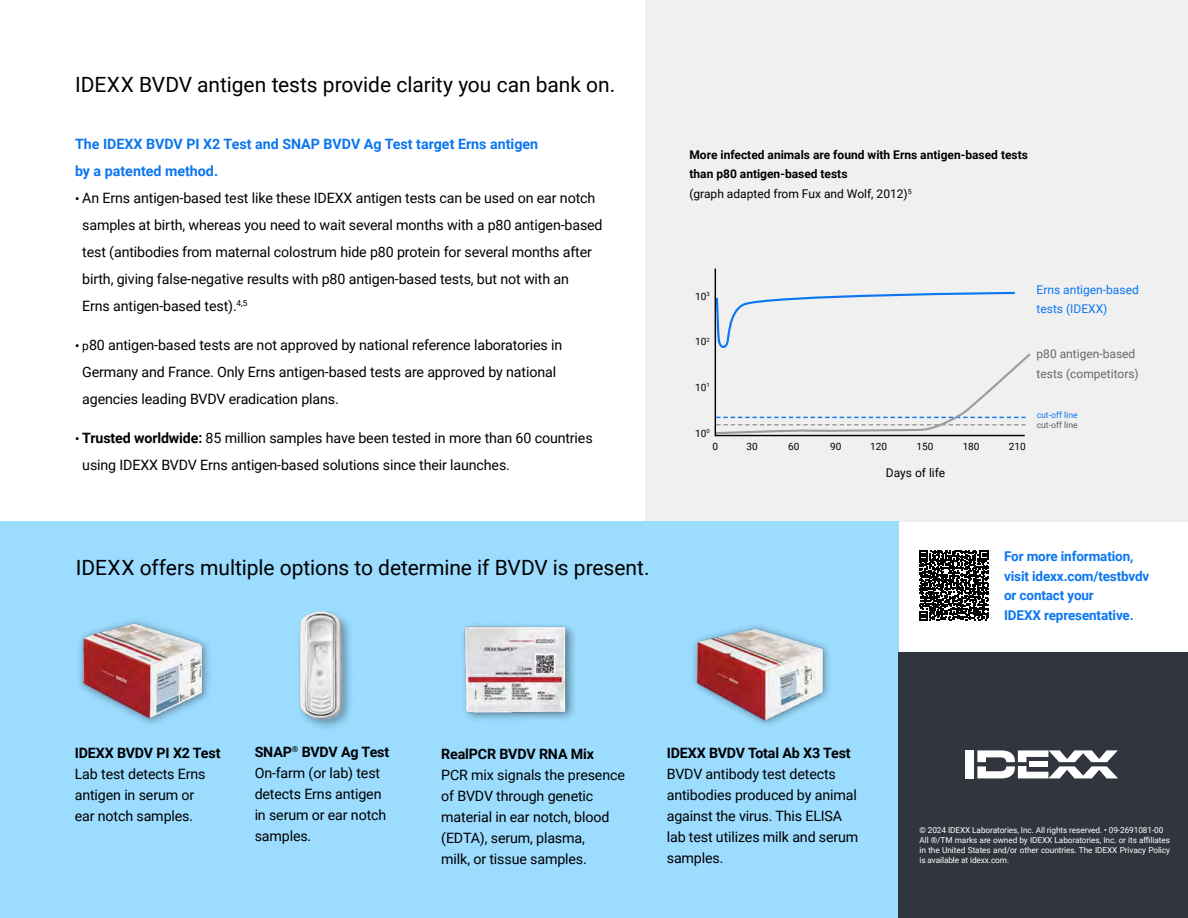
<style>
.page{position:relative;width:1188px;height:918px;background:#fff}
.page>*{position:absolute;margin:0;border:0;box-sizing:border-box;transform-origin:0 0}
.Body{font:21px "Roboto";color:#000}
.t1{font:14.25px/21px "Roboto";letter-spacing:-.01em;color:#000}
.t2{font:700 14.25px/27px "Roboto";color:#0b76f0}
.t3{font:700 13.5px/19.5px "Roboto";letter-spacing:-.01em;color:#0b76f0}
.t4{font:700 12px/19.5px "Roboto";color:#000}
.t5{font:12px "Roboto";color:#000}
.t6{font:12px/19.5px "Roboto";color:#64686d}
.t7{font:12px/19.5px "Roboto";color:#0b76f0}
.t8{font:10.05px "Roboto";color:#000}
.t9{font:8.55px/10.4px "Roboto";color:#0b76f0}
.t10{font:8.25px/9.9px "Roboto";letter-spacing:-.01em;color:#fff}
.s1{font-weight:700;font-size:12px}
.s2{font-size:12px}
.s3{font-weight:700}
.s4{color:#5a5d64}
</style>
<div class="page">
<div style="left:645px;top:0;width:543px;height:521px;background:#f0f0f0"></div>
<div style="left:0;top:521px;width:898px;height:397px;background:#9cdcff"></div>
<div style="left:460px;top:622px;width:117px;height:101px;background:#000;opacity:.45"></div>
<img style="left:460px;top:622px;width:111px;height:94px">
<div style="left:898px;top:652px;width:290px;height:266px;background:#31353d"></div>
<div style="left:965px;top:750px;width:9px;height:28px;background:#fff"></div>
<svg style="left:977px;top:750px;width:141px;height:28px"></svg>
<div style="left:75px;top:617px;width:137px;height:111px;background:#000;opacity:.45"></div>
<img style="left:76px;top:617px;width:131px;height:106px">
<svg style="left:714px;top:268px;width:311px;height:169px"></svg>
<svg style="left:714px;top:291px;width:317px;height:144px"></svg>
<img style="left:693px;top:625px;width:136px;height:100px">
<div style="left:296px;top:609px;width:58px;height:123px;background:#000;opacity:.35"></div>
<img style="left:298px;top:609px;width:46px;height:111px">
<svg style="left:919px;top:550px;width:70px;height:70px"></svg>
<p class="Body" style="left:75px;top:70px;width:542px">IDEXX BVDV antigen tests provide clarity you can bank on.</p>
<p class="t2" style="left:75px;top:130px;width:465px">The IDEXX BVDV PI X2 Test and SNAP BVDV Ag Test target Erns antigen by a patented method.</p>
<p class="t1" style="left:82px;top:184px;width:522px;line-height:27px;text-indent:-7px"><span class="s1">•</span> An Erns antigen-based test like these IDEXX antigen tests can be used on ear notch samples at birth, whereas you need to wait several months with a p80 antigen-based test (antibodies from maternal colostrum hide p80 protein for several months after birth, giving false-negative results with p80 antigen-based tests, but not with an<br>Erns antigen-based test).<sup>4,5</sup></p>
<p class="t1" style="left:82px;top:331px;width:482px;line-height:27px;text-indent:-7px"><span class="s1">•</span> <span class="s2">p</span>80 antigen-based tests are not approved by national reference laboratories in<br>Germany and France. Only Erns antigen-based tests are approved by national agencies leading BVDV eradication plans.</p>
<p class="t1" style="left:82px;top:424px;width:512px;line-height:27px;text-indent:-7px"><span class="s1">•</span> <span class="s3">Trusted worldwide:</span> 85 million samples have been tested in more than 60 countries using IDEXX BVDV Erns antigen-based solutions since their launches.</p>
<p class="Body" style="left:76px;top:553px;width:575px">IDEXX offers multiple options to determine if BVDV is present.</p>
<p class="t4" style="left:689px;top:144px;width:340px">More infected animals are found with Erns antigen-based tests than p80 antigen-based tests</p>
<p class="t5" style="left:689px;top:185px;width:224px">(graph adapted from Fux and Wolf, 2012)<sup>5</sup></p>
<p class="t8" style="left:695px;top:289px;width:16px">10<sup>3</sup></p>
<p class="t8" style="left:695px;top:335px;width:16px">10<sup>2</sup></p>
<p class="t8" style="left:695px;top:380px;width:16px">10<sup>1</sup></p>
<p class="t8" style="left:695px;top:426px;width:16px">10<sup>0</sup></p>
<p class="t8" style="left:713px;top:439px;width:7px">0</p>
<p class="t8" style="left:746px;top:439px;width:13px">30</p>
<p class="t8" style="left:788px;top:439px;width:13px">60</p>
<p class="t8" style="left:830px;top:439px;width:13px">90</p>
<p class="t8" style="left:870px;top:439px;width:18px">120</p>
<p class="t8" style="left:916px;top:439px;width:18px">150</p>
<p class="t8" style="left:963px;top:439px;width:18px">180</p>
<p class="t8" style="left:1009px;top:439px;width:18px">210</p>
<p class="t5" style="left:886px;top:464px;width:61px">Days of life</p>
<p class="t7" style="left:1037px;top:279px;width:104px">Erns antigen-based tests (IDEXX)</p>
<p class="t6" style="left:1037px;top:344px;width:104px">p80 antigen-based tests (competitors)</p>
<p class="t9" style="left:1037px;top:409px;width:43px">cut-off line <span class="s4">cut-off line</span></p>
<p class="t3" style="left:1004px;top:546px;width:147px">For more information, visit idexx.com/testbvdv or contact your<br>IDEXX representative.</p>
<p class="t1" style="left:255px;top:741px;width:136px"><span class="s3">SNAP</span><sup>®</sup> <span class="s3">BVDV Ag Test<br></span>On-farm (or lab) test detects Erns antigen in serum or ear notch samples.</p>
<p class="t1" style="left:75px;top:742px;width:147px"><span class="s3">IDEXX BVDV PI X2 Test<br></span>Lab test detects Erns antigen in serum or<br>ear notch samples.</p>
<p class="t1" style="left:441px;top:743px;width:185px"><span class="s3">RealPCR BVDV RNA Mix<br></span>PCR mix signals the presence of BVDV through genetic material in ear notch, blood (EDTA), serum, plasma,<br>milk, or tissue samples.</p>
<p class="t1" style="left:667px;top:742px;width:193px"><span class="s3">IDEXX BVDV Total Ab X3 Test<br></span>BVDV antibody test detects antibodies produced by animal against the virus. This ELISA lab test utilizes milk and serum samples.</p>
<p class="t10" style="left:920px;top:825px;width:252px">© 2024 IDEXX Laboratories, Inc. All rights reserved. • 09-2691081-00<br>All ®/TM marks are owned by IDEXX Laboratories, Inc. or its affiliates in the United States and/or other countries. The IDEXX Privacy Policy is available at idexx.com.</p>
</div>
